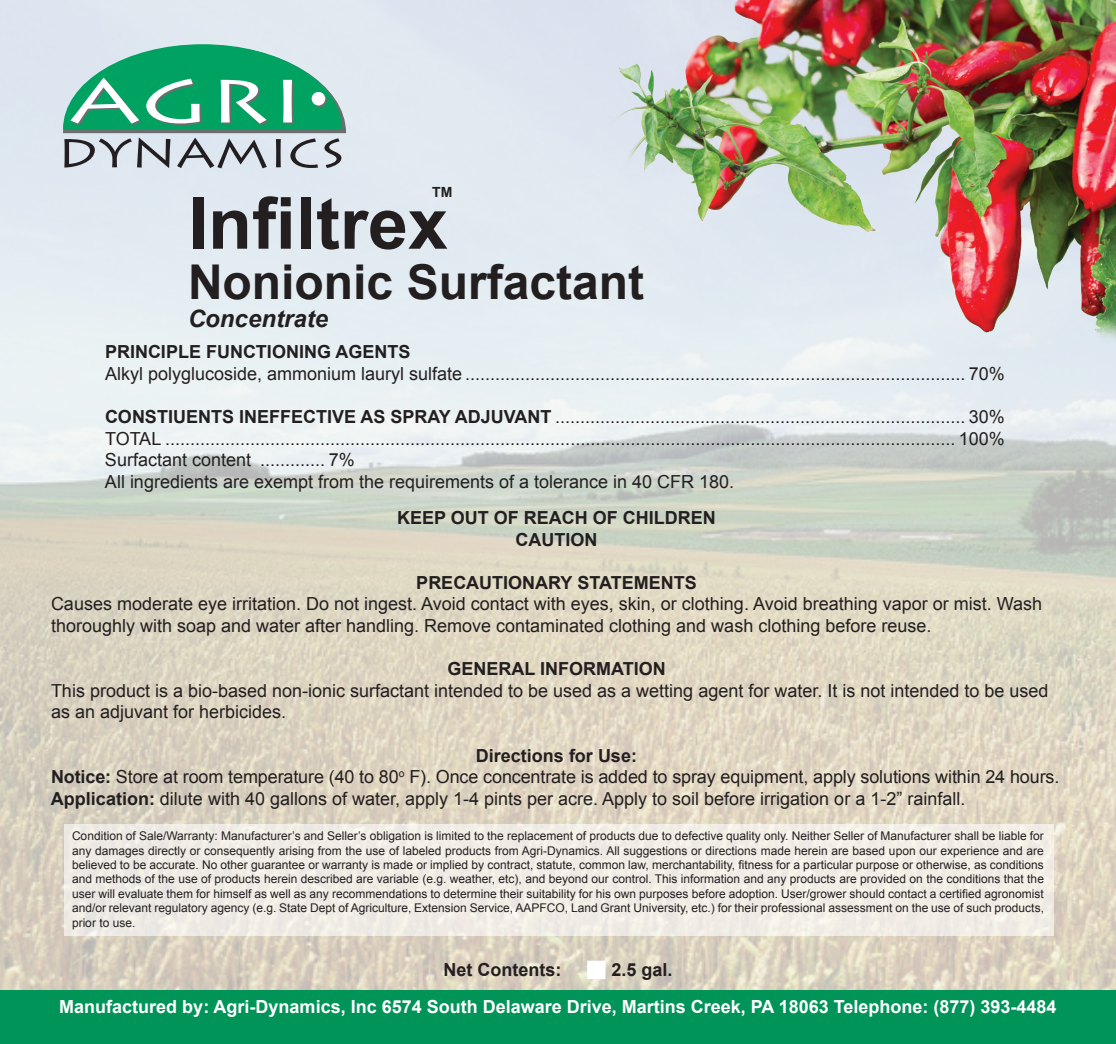
<style>
.page{position:relative;width:1116px;height:1044px;background:#fff}
.page>*{position:absolute;margin:0;border:0;box-sizing:border-box;transform-origin:0 0}
.t1{font:700 72px "Arial";color:#231f20}
.t2{font:700 48px "Arial";color:#231f20}
.t3{font:italic 700 24px "Arial";color:#231f20}
.t4{font:18px/21.6px "Arial";color:#231f20}
.t5{font:700 18px/21.6px "Arial";color:#231f20;text-align:center}
.t6{font:700 18px "Arial";color:#fff}
.t7{font:700 14px "Arial";color:#231f20}
.t8{font:12px/14.4px "Arial";color:#231f20;text-align:justify}
.s1{font-weight:700}
.s2{color:#fff}
</style>
<div class="page">
<img style="left:0;top:0;width:1116px;height:990px">
<img style="left:607px;top:0;width:509px;height:349px">
<div style="left:0;top:990px;width:1116px;height:54px;background:#009459"></div>
<svg style="left:63px;top:44px;width:283px;height:124px;background:#6fb89f"></svg>
<div style="left:312px;top:92px;width:13px;height:13px;background:#fff;border-radius:50%"></div>
<div style="left:64px;top:824px;width:989px;height:111px;background:#f0ece5"></div>
<p class="t7" style="left:432px;top:183px;width:22px">TM</p>
<h1 class="t1" style="left:188px;top:175px;width:262px">Infiltrex</h1>
<h2 class="t2" style="left:188px;top:250px;width:458px">Nonionic Surfactant</h2>
<h3 class="t3" style="left:188px;top:302px;width:142px">Concentrate</h3>
<p class="t5" style="left:105px;top:342px;width:307px">PRINCIPLE FUNCTIONING AGENTS</p>
<p class="t4" style="left:105px;top:363px;width:901px">Alkyl polyglucoside, ammonium lauryl sulfate .................................................................................................... 70%</p>
<p class="t4" style="left:105px;top:406px;width:902px"><span class="s1">CONSTIUENTS INEFFECTIVE AS SPRAY ADJUVANT</span> .................................................................................. 30% TOTAL .............................................................................................................................................................. 100% Surfactant content ............. 7%<br>All ingredients are exempt from the requirements of a tolerance in 40 CFR 180.</p>
<p class="t5" style="left:397px;top:507px;width:320px">KEEP OUT OF REACH OF CHILDREN<br>CAUTION</p>
<p class="t5" style="left:416px;top:572px;width:282px">PRECAUTIONARY STATEMENTS</p>
<p class="t4" style="left:51px;top:593px;width:993px">Causes moderate eye irritation. Do not ingest. Avoid contact with eyes, skin, or clothing. Avoid breathing vapor or mist. Wash thoroughly with soap and water after handling. Remove contaminated clothing and wash clothing before reuse.</p>
<p class="t5" style="left:447px;top:659px;width:220px">GENERAL INFORMATION</p>
<p class="t4" style="left:51px;top:680px;width:999px">This product is a bio-based non-ionic surfactant intended to be used as a wetting agent for water. It is not intended to be used as an adjuvant for herbicides.</p>
<p class="t4" style="left:51px;top:745px;width:1010px;text-indent:425px"><span class="s1">Directions for Use:<br>Notice:</span> Store at room temperature (40 to 80<sup>o</sup> F). Once concentrate is added to spray equipment, apply solutions within 24 hours.<br><span class="s1">Application:</span> dilute with 40 gallons of water, apply 1-4 pints per acre. Apply to soil before irrigation or a 1-2” rainfall.</p>
<p class="t8" style="left:72px;top:829px;width:974px">Condition of Sale/Warranty: Manufacturer’s and Seller’s obligation is limited to the replacement of products due to defective quality only. Neither Seller of Manufacturer shall be liable for any damages directly or consequently arising from the use of labeled products from Agri-Dynamics. All suggestions or directions made herein are based upon our experience and are believed to be accurate. No other guarantee or warranty is made or implied by contract, statute, common law, merchantability, fitness for a particular purpose or otherwise, as conditions and methods of the use of products herein described are variable (e.g. weather, etc), and beyond our control. This information and any products are provided on the conditions that the user will evaluate them for himself as well as any recommendations to determine their suitability for his own purposes before adoption. User/grower should contact a certified agronomist and/or relevant regulatory agency (e.g. State Dept of Agriculture, Extension Service, AAPFCO, Land Grant University, etc.) for their professional assessment on the use of such products, prior to use.</p>
<p class="t5" style="left:443px;top:960px;width:119px">Net Contents:</p>
<p class="t5" style="left:586px;top:960px;width:88px"><span class="s2">■</span> 2.5 gal.</p>
<p class="t6" style="left:59px;top:995px;width:999px">Manufactured by: Agri-Dynamics, Inc 6574 South Delaware Drive, Martins Creek, PA 18063 Telephone: (877) 393-4484</p>
</div>
